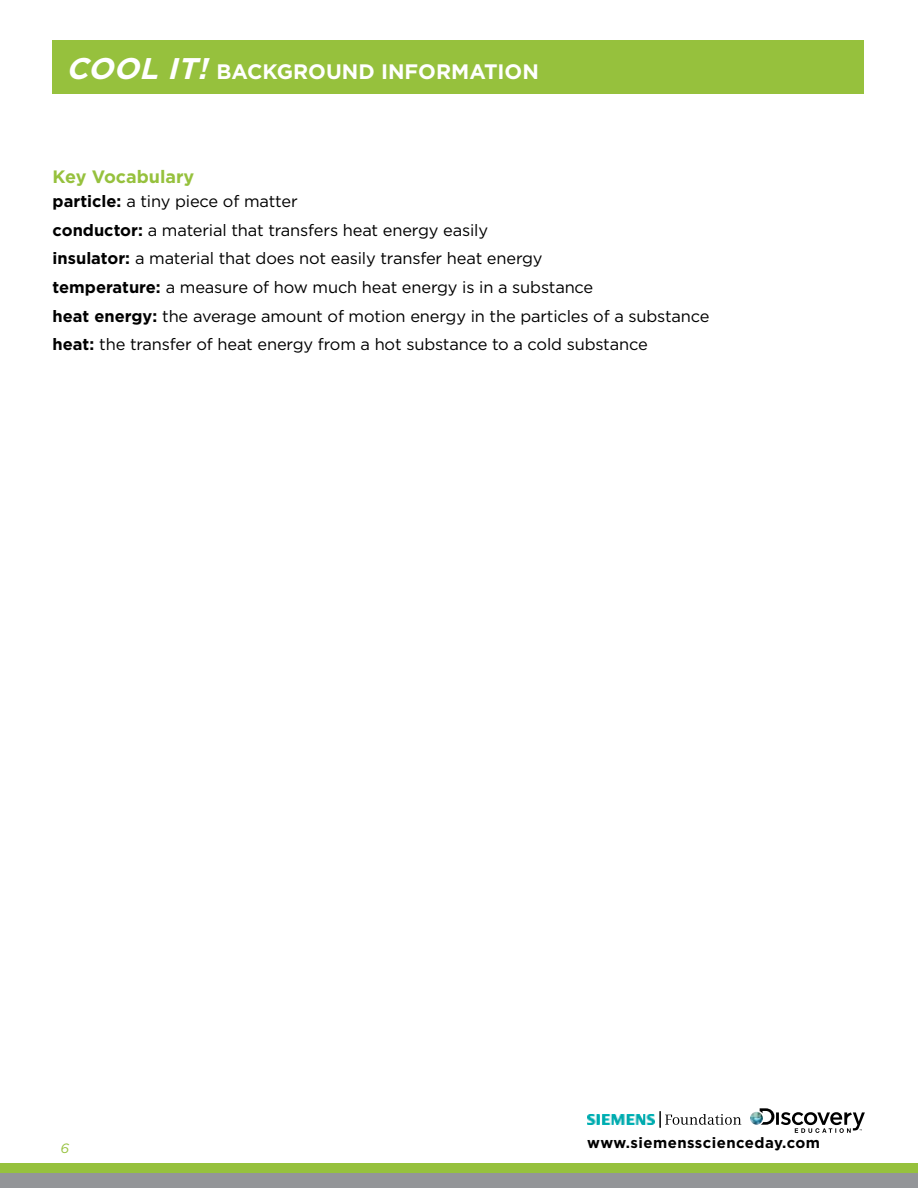
<style>
.page{position:relative;width:918px;height:1188px;background:#fff}
.page>*{position:absolute;margin:0;border:0;box-sizing:border-box;transform-origin:0 0}
.t1{font:italic 700 29.85px "Gotham";color:#fff}
.t2{font:700 20.85px "Gotham";letter-spacing:.04em;color:#fff}
.t3{font:700 18px "Gotham";color:#96c13d}
.t4{font:16.5px/28.7px "Gotham";letter-spacing:-.01em;color:#000}
.t5{font:700 15px "Gotham";letter-spacing:.03em;color:#000}
.t6{font:italic 13.5px "Gotham";color:#96c13d}
.s1{font-style:italic;font-size:29.85px}
.s2{font-weight:700}
</style>
<div class="page">
<svg style="left:750px;top:1108px;width:115px;height:25px"></svg>
<img style="left:587px;top:1114px;width:68px;height:11px">
<svg style="left:660px;top:1111px;width:81px;height:17px"></svg>
<div style="left:53px;top:40px;width:811px;height:54px;background:#96c13d"></div>
<div style="left:0;top:1164px;width:918px;height:24px;background:#96c13d"></div>
<div style="left:0;top:1174px;width:918px;height:14px;background:#939598"></div>
<h1 class="t1" style="left:66px;top:51px;width:27px">Coo</h1>
<p class="t2" style="left:139px;top:59px;width:383px"><span class="s1">l It!</span> Background In formation</p>
<p class="t3" style="left:53px;top:166px;width:143px">Key Vocabulary</p>
<p class="t4" style="left:53px;top:187px;width:658px"><span class="s2">particle:</span> a tiny piece of matter<br><span class="s2">conductor:</span> a material that transfers heat energy easily<br><span class="s2">insulator:</span> a material that does not easily transfer heat energy<br><span class="s2">temperature:</span> a measure of how much heat energy is in a substance<br><span class="s2">heat energy:</span> the average amount of motion energy in the particles of a substance <span class="s2">heat:</span> the transfer of heat energy from a hot substance to a cold substance</p>
<p class="t6" style="left:60px;top:1140px;width:10px">6</p>
<p class="t5" style="left:587px;top:1134px;width:234px">www.siemensscienceday.com</p>
</div>
